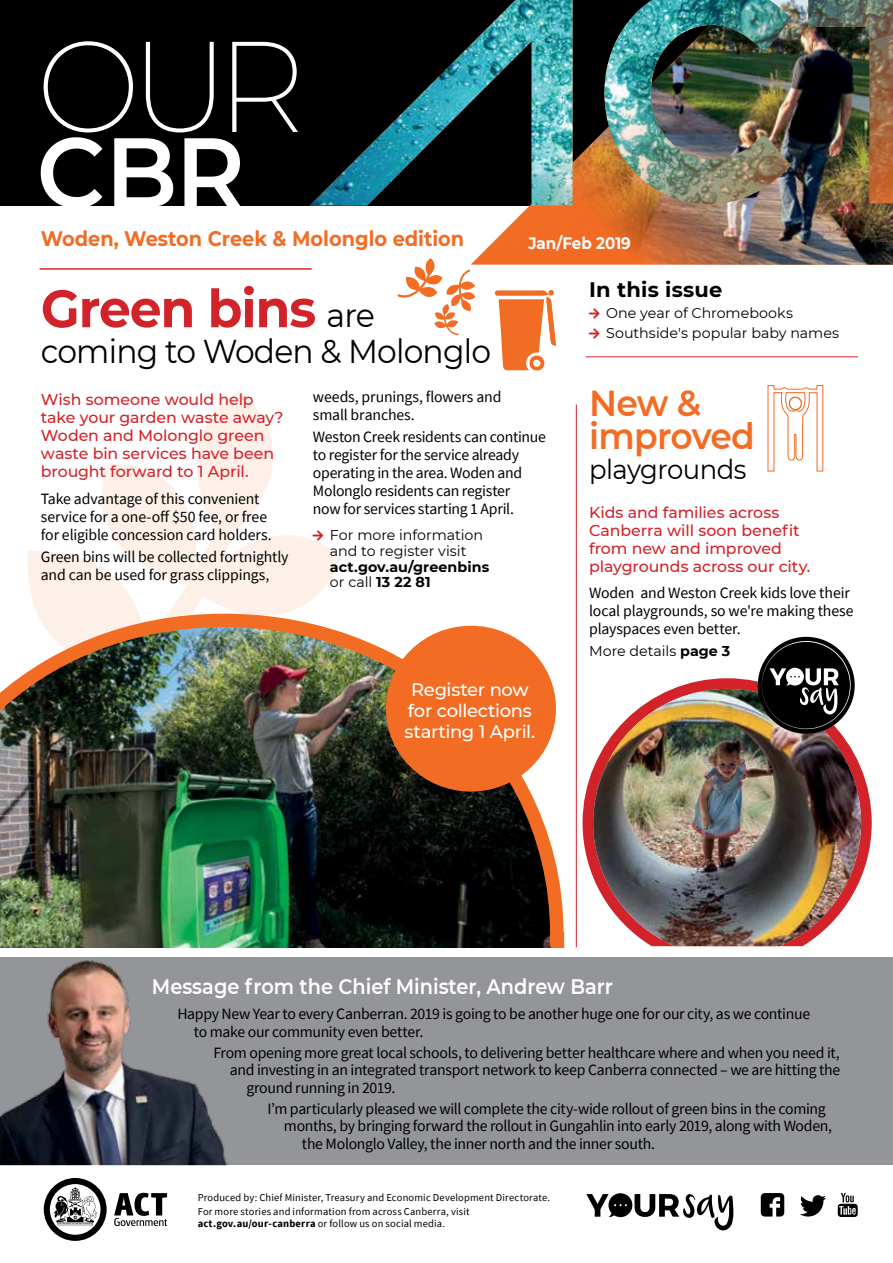
<style>
.page{position:relative;width:893px;height:1263px;background:#fff}
.page>*{position:absolute;margin:0;border:0;box-sizing:border-box;transform-origin:0 0}
.t1{font:200 128.7px "Montserrat";color:#fff;scale:.96 1}
.t2{font:600 98.7px "Montserrat";color:#fff;scale:.96 1}
.t3{font:700 52.5px "Montserrat";letter-spacing:-.02em;color:#d2232a;scale:.96 1}
.t4{font:600 36px/33px "Montserrat";letter-spacing:-.02em;color:#f36c24;scale:.96 1}
.t5{font:33px "Montserrat";letter-spacing:-.025em;color:#000;scale:.95 1}
.t6{font:27px "Montserrat";letter-spacing:-.02em;color:#000;scale:.96 1}
.t7{font:600 21px "Montserrat";color:#fff;scale:.92 1}
.t8{font:700 21px "Montserrat";color:#f36c24;scale:.92 1}
.t9{font:700 21px "Montserrat";letter-spacing:.01em;color:#000}
.t10{font:500 18px/21px "Montserrat";letter-spacing:-.02em;color:#fff;text-align:center}
.t11{font:700 16.5px "Montserrat";color:#fff;scale:.92 1}
.t12{font:15.75px/18px "Source Sans Pro";letter-spacing:-.015em;color:#000}
.t13{font:500 15.75px/18px "Montserrat";letter-spacing:-.005em;color:#d2232a}
.t14{font:14.25px/20px "Montserrat";color:#000}
.t15{font:700 14.25px/15.8px "Montserrat";letter-spacing:.005em;color:#000}
.t16{font:10.5px/14.1px "Source Sans Pro";letter-spacing:.015em;color:#000}
.s1{font-weight:400;font-size:33px;color:#000}
.s2{font-weight:400}
.s3{font-weight:700}
</style>
<div class="page">
<svg style="left:27px;top:390px;width:315px;height:217px"></svg>
<img style="left:0;top:607px;width:565px;height:341px">
<div style="left:0;top:957px;width:893px;height:208px;background:#939598"></div>
<img style="left:0;top:960px;width:228px;height:205px">
<hr style="left:40px;top:268px;width:272px;height:2px;background:#d2232a">
<hr style="left:586px;top:356px;width:272px;height:1px;background:#d2232a">
<hr style="left:576px;top:404px;width:1px;height:543px;background:#d2232a">
<div style="left:0;top:0;width:893px;height:205px;background:#000"></div>
<img style="left:471px;top:205px;width:422px;height:60px">
<img style="left:310px;top:0;width:583px;height:205px">
<svg style="left:398px;top:258px;width:77px;height:77px"></svg>
<svg style="left:495px;top:290px;width:61px;height:80px"></svg>
<div style="left:386px;top:626px;width:170px;height:165px;background:#f36c24;border-radius:50%"></div>
<svg style="left:767px;top:385px;width:57px;height:87px"></svg>
<div style="left:789px;top:397px;width:13px;height:13px;border:1px solid #f36c24;border-radius:50%"></div>
<svg style="left:583px;top:678px;width:289px;height:200px"></svg>
<img style="left:593px;top:689px;width:268px;height:257px">
<div style="left:758px;top:637px;width:97px;height:97px;background:#000;border-radius:50%"></div>
<svg style="left:762px;top:641px;width:89px;height:88px"></svg>
<svg style="left:44px;top:1178px;width:63px;height:63px"></svg>
<svg style="left:114px;top:1193px;width:53px;height:33px"></svg>
<svg style="left:586px;top:1193px;width:147px;height:37px"></svg>
<svg style="left:800px;top:1195px;width:26px;height:21px"></svg>
<svg style="left:761px;top:1193px;width:23px;height:23px"></svg>
<svg style="left:838px;top:1193px;width:20px;height:24px"></svg>
<svg style="left:313px;top:530px;width:10px;height:11px"></svg>
<p class="t1" style="left:37px;top:0;width:281px">OUR</p>
<p class="t2" style="left:37px;top:102px;width:218px">CBR</p>
<p class="t8" style="left:41px;top:223px;width:462px">Woden, Weston Creek &amp; Molonglo edition</p>
<p class="t11" style="left:528px;top:231px;width:113px">Jan/Feb 2019</p>
<p class="t3" style="left:41px;top:271px;width:350px">Green bins <span class="s1">are</span></p>
<p class="t5" style="left:41px;top:329px;width:475px">coming to Woden &amp; Molonglo</p>
<h3 class="t9" style="left:589px;top:274px;width:135px">In this issue</h3>
<p class="t14" style="left:606px;top:303px;width:234px">One year of Chromebooks<br>Southside's popular baby names</p>
<p class="t13" style="left:41px;top:390px;width:244px">Wish someone would help take your garden waste away?<br>Woden and Molonglo green waste bin services have been brought forward to 1 April.</p>
<p class="t12" style="left:41px;top:490px;width:220px">Take advantage of this convenient</p>
<p class="t12" style="left:41px;top:508px;width:228px">service for a one-off $50 fee, or free</p>
<p class="t12" style="left:41px;top:523px;width:249px;line-height:22.2px">for eligible concession card holders.<br>Green bins will be collected fortnightly</p>
<p class="t12" style="left:41px;top:566px;width:230px">and can be used for grass clippings,</p>
<p class="t12" style="left:313px;top:388px;width:190px">weeds, prunings, flowers and</p>
<p class="t12" style="left:313px;top:404px;width:234px;line-height:22.2px">small branches.<br>Weston Creek residents can continue</p>
<p class="t12" style="left:313px;top:446px;width:211px">to register for the service already operating in the area. Woden and Molonglo residents can register now for services starting 1 April.</p>
<p class="t14" style="left:330px;top:526px;width:155px;line-height:15.8px">For more information and to register visit</p>
<p class="t15" style="left:330px;top:558px;width:161px">act.gov.au/greenbins <span class="s2">or call</span> 13 22 81</p>
<p class="t10" style="left:405px;top:679px;width:132px">Register now for collections starting 1 April.</p>
<h1 class="t4" style="left:589px;top:385px;width:174px">New &amp; improved</h1>
<h2 class="t6" style="left:589px;top:450px;width:165px">playgrounds</h2>
<p class="t13" style="left:589px;top:503px;width:192px">Kids and families across</p>
<p class="t13" style="left:589px;top:521px;width:212px">Canberra will soon benefit</p>
<p class="t13" style="left:589px;top:539px;width:223px">from new and improved playgrounds across our city.</p>
<p class="t12" style="left:589px;top:584px;width:266px">Woden and Weston Creek kids love their local playgrounds, so we're making these playspaces even better.</p>
<p class="t14" style="left:589px;top:640px;width:143px">More details <span class="s3">page 3</span></p>
<h3 class="t7" style="left:152px;top:971px;width:503px">Message from the Chief Minister, Andrew Barr</h3>
<p class="t12" style="left:194px;top:1005px;width:618px;line-height:17.2px;text-indent:-16px">Happy New Year to every Canberran. 2019 is going to be another huge one for our city, as we continue to make our community even better.</p>
<p class="t12" style="left:213px;top:1044px;width:628px">From opening more great local schools, to delivering better healthcare where and when you need it,</p>
<p class="t12" style="left:230px;top:1061px;width:612px">and investing in an integrated transport network to keep Canberra connected – we are hitting the</p>
<p class="t12" style="left:246px;top:1078px;width:151px">ground running in 2019.</p>
<p class="t12" style="left:267px;top:1100px;width:560px">I’m particularly pleased we will complete the city-wide rollout of green bins in the coming</p>
<p class="t12" style="left:284px;top:1117px;width:550px">months, by bringing forward the rollout in Gungahlin into early 2019, along with Woden,</p>
<p class="t12" style="left:302px;top:1135px;width:355px">the Molonglo Valley, the inner north and the inner south.</p>
<p class="t16" style="left:198px;top:1190px;width:354px">Produced by: Chief Minister, Treasury and Economic Development Directorate.<br>For more stories and information from across Canberra, visit</p>
<p class="t16" style="left:198px;top:1216px;width:249px"><span class="s3">act.gov.au/our-canberra</span> or follow us on social media.</p>
</div>
